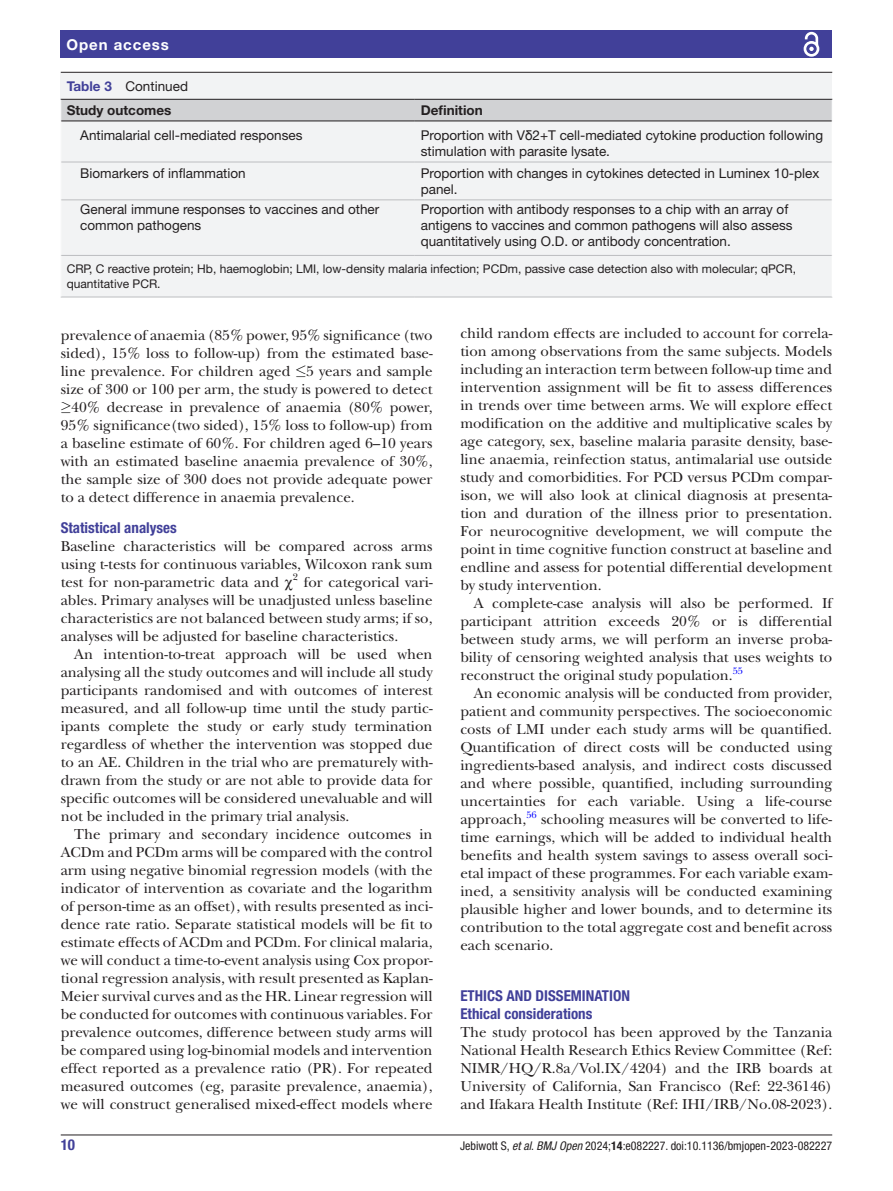
<style>
.page{position:relative;width:893px;height:1191px;background:#fff}
.page>*{position:absolute;margin:0;border:0;box-sizing:border-box;transform-origin:0 0}
.t1{font:15px/18px "New Baskerville";color:#231f20;text-align:justify}
.t2{font:700 condensed 15px/18px "Helvetica Neue LT Std";color:#414099}
.t3{font:700 15px "Helvetica Neue LT Std";letter-spacing:.065em;color:#fff}
.t4{font:13.5px/16.2px "Helvetica Neue LT Std";color:#231f20}
.t5{font:700 13.5px "Helvetica Neue LT Std";color:#231f20}
.t6{font:12px/15px "Helvetica Neue LT Std";color:#231f20}
.t7{font:condensed 12px "Helvetica Neue LT Std";color:#231f20}
.t8{font:9.9px "New Baskerville";color:#231f20}
.s1{font-weight:700;color:#414099}
.s2{font-family:"Arial Unicode MS"}
.s3{font-family:"CMSY10";color:#000}
.s4{font-style:italic}
.s5{font-weight:700}
</style>
<div class="page">
<hr style="left:61px;top:1134px;width:771px;height:1px;background:#231f20">
<div style="left:61px;top:31px;width:771px;height:27px;background:#414099"></div>
<svg style="left:803px;top:31px;width:17px;height:26px"></svg>
<div style="left:61px;top:91px;width:771px;height:206px;background:#f2f3f4"></div>
<hr style="left:61px;top:121px;width:354px;height:1px;background:#231f20">
<hr style="left:415px;top:121px;width:417px;height:1px;background:#231f20">
<hr style="left:61px;top:162px;width:354px;height:1px;background:#bcbdc0">
<hr style="left:415px;top:162px;width:417px;height:1px;background:#bcbdc0">
<hr style="left:61px;top:200px;width:354px;height:1px;background:#bcbdc0">
<hr style="left:415px;top:200px;width:417px;height:1px;background:#bcbdc0">
<hr style="left:415px;top:255px;width:417px;height:1px;background:#bcbdc0">
<hr style="left:61px;top:255px;width:354px;height:1px;background:#bcbdc0">
<hr style="left:61px;top:297px;width:354px;height:1px;background:#bcbdc0">
<hr style="left:415px;top:297px;width:417px;height:1px;background:#bcbdc0">
<svg style="left:60px;top:99px;width:773px;height:22px;background:#c6c7c9"></svg>
<div style="left:61px;top:73px;width:771px;height:18px;background:#f2f3f4"></div>
<hr style="left:61px;top:72px;width:771px;height:1px;background:#231f20">
<p class="t3" style="left:66px;top:35px;width:104px">Open access</p>
<p class="t4" style="left:67px;top:78px;width:123px"><span class="s1">Table 3</span> Continued</p>
<p class="t5" style="left:67px;top:102px;width:106px">Study outcomes</p>
<p class="t5" style="left:421px;top:102px;width:63px">Definition</p>
<p class="t4" style="left:80px;top:127px;width:224px">Antimalarial cell-mediated responses</p>
<p class="t4" style="left:421px;top:127px;width:404px">Proportion with V<span class="s2">δ</span>2+T cell-mediated cytokine production following stimulation with parasite lysate.</p>
<p class="t4" style="left:80px;top:165px;width:167px">Biomarkers of inflammation</p>
<p class="t4" style="left:421px;top:165px;width:400px">Proportion with changes in cytokines detected in Luminex 10-plex panel.</p>
<p class="t4" style="left:80px;top:201px;width:301px">General immune responses to vaccines and other common pathogens</p>
<p class="t4" style="left:421px;top:201px;width:373px">Proportion with antibody responses to a chip with an array of antigens to vaccines and common pathogens will also assess quantitatively using O.D. or antibody concentration.</p>
<p class="t6" style="left:67px;top:261px;width:731px">CRP, C reactive protein; Hb, haemoglobin; LMI, low-density malaria infection; PCDm, passive case detection also with molecular; qPCR, quantitative PCR.</p>
<p class="t1" style="left:60px;top:326px;width:374px">prevalence of anaemia (85% power, 95% significance (two sided), 15% loss to follow-up) from the estimated base&shy;line prevalence. For children aged <span class="s3">≤</span>5 years and sample size of 300 or 100 per arm, the study is powered to detect <span class="s3">≥</span>40% decrease in prevalence of anaemia (80% power, 95% significance(two sided), 15% loss to follow-up) from a baseline estimate of 60%. For children aged 6–10 years with an estimated baseline anaemia prevalence of 30%, the sample size of 300 does not provide adequate power to a detect difference in anaemia prevalence.</p>
<p class="t2" style="left:61px;top:518px;width:117px">Statistical analyses</p>
<p class="t1" style="left:61px;top:537px;width:373px">Baseline characteristics will be compared across arms using t-tests for continuous variables, Wilcoxon rank sum test for non-parametric data and</p>
<p class="t8" style="left:293px;top:571px;width:7px">2</p>
<p class="t1" style="left:61px;top:573px;width:373px;text-indent:243px">for categorical vari&shy;ables. Primary analyses will be unadjusted unless baseline characteristics are not balanced between study arms; if so, analyses will be adjusted for baseline characteristics.</p>
<p class="t1" style="left:61px;top:645px;width:373px;text-indent:14px">An intention-to-treat approach will be used when analysing all the study outcomes and will include all study participants randomised and with outcomes of interest measured, and all follow-up time until the study partic&shy;ipants complete the study or early study termination regardless of whether the intervention was stopped due to an AE. Children in the trial who are prematurely with&shy;drawn from the study or are not able to provide data for specific outcomes will be considered unevaluable and will not be included in the primary trial analysis.</p>
<p class="t1" style="left:61px;top:825px;width:373px;text-indent:14px">The primary and secondary incidence outcomes in ACDm and PCDm arms will be compared with the control arm using negative binomial regression models (with the indicator of intervention as covariate and the logarithm of person-time as an offset), with results presented as inci&shy;dence rate ratio. Separate statistical models will be fit to estimate effects of ACDm and PCDm. For clinical malaria, we will conduct a time-to-event analysis using Cox propor&shy;tional regression analysis, with result presented as Kaplan-Meier survival curves and as the HR. Linear regression will be conducted for outcomes with continuous variables. For prevalence outcomes, difference between study arms will be compared using log-binomial models and intervention effect reported as a prevalence ratio (PR). For repeated measured outcomes (eg, parasite prevalence, anaemia), we will construct generalised mixed-effect models where</p>
<p class="t1" style="left:460px;top:324px;width:373px">child random effects are included to account for correla&shy;tion among observations from the same subjects. Models including an interaction term between follow-up time and intervention assignment will be fit to assess differences in trends over time between arms. We will explore effect modification on the additive and multiplicative scales by age category, sex, baseline malaria parasite density, base&shy;line anaemia, reinfection status, antimalarial use outside study and comorbidities. For PCD versus PCDm compar&shy;ison, we will also look at clinical diagnosis at presenta&shy;tion and duration of the illness prior to presentation.<br>For neurocognitive development, we will compute the point in time cognitive function construct at baseline and endline and assess for potential differential development by study intervention.</p>
<p class="t1" style="left:460px;top:594px;width:373px;text-indent:14px">A complete-case analysis will also be performed. If participant attrition exceeds 20% or is differential between study arms, we will perform an inverse proba&shy;bility of censoring weighted analysis that uses weights to reconstruct the original study population.<sup>55</sup></p>
<p class="t1" style="left:460px;top:684px;width:373px;text-indent:14px">An economic analysis will be conducted from provider, patient and community perspectives. The socioeconomic costs of LMI under each study arms will be quantified.<br>Quantification of direct costs will be conducted using ingredients-based analysis, and indirect costs discussed and where possible, quantified, including surrounding uncertainties for each variable. Using a life-course approach,<sup>56</sup> schooling measures will be converted to life&shy;time earnings, which will be added to individual health benefits and health system savings to assess overall soci&shy;etal impact of these programmes. For each variable exam&shy;ined, a sensitivity analysis will be conducted examining plausible higher and lower bounds, and to determine its contribution to the total aggregate cost and benefit across each scenario.</p>
<p class="t2" style="left:460px;top:986px;width:171px">ETHICS AND DISSEMINATION<br>Ethical considerations</p>
<p class="t1" style="left:460px;top:1023px;width:373px">The study protocol has been approved by the Tanzania National Health Research Ethics Review Committee (Ref:<br>NIMR/HQ/R.8a/Vol.IX/4204) and the IRB boards at University of California, San Francisco (Ref: 22-36146) and Ifakara Health Institute (Ref: IHI/IRB/No.08-2023).</p>
<p class="t2" style="left:61px;top:1135px;width:16px">10</p>
<p class="t7" style="left:460px;top:1138px;width:374px">Jebiwott S, <span class="s4">et al</span>. <span class="s4">BMJ Open</span> 2024;<span class="s5">14</span>:e082227. doi:10.1136/bmjopen-2023-082227</p>
</div>
